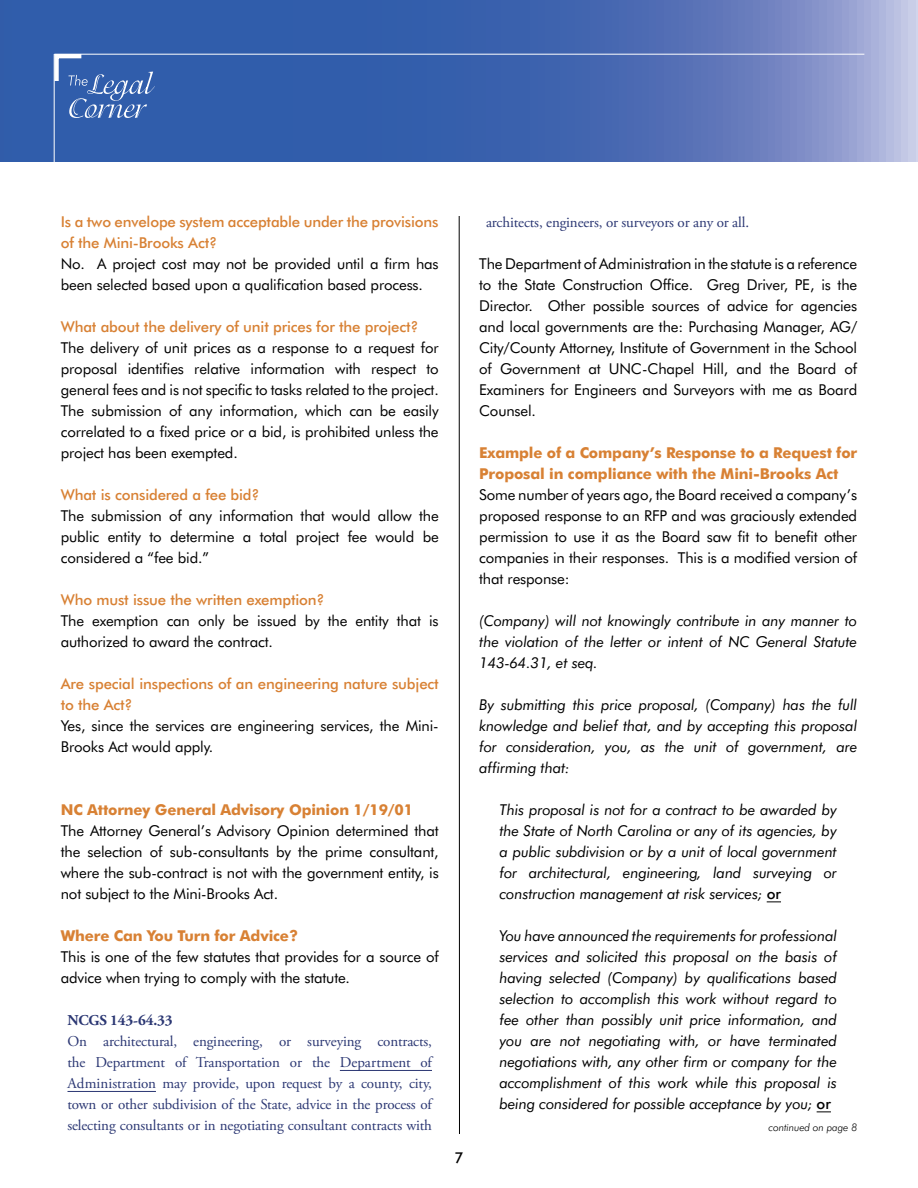
<style>
.page{position:relative;width:918px;height:1188px;background:#fff}
.page>*{position:absolute;margin:0;border:0;box-sizing:border-box;transform-origin:0 0}
.t1{font:15px/21px "Futura BT";letter-spacing:-.01em;color:#000;text-align:justify}
.t2{font:italic 15px/21px "Futura BT";letter-spacing:-.01em;color:#000;text-align:justify}
.t3{font:15px/21px "Adobe Garamond Pro";letter-spacing:-.01em;color:#2b3773;text-align:justify}
.t4{font:500 15px/21px "Futura BT";letter-spacing:-.01em;color:#d88134}
.t5{font:700 15px/21px "Futura BT";letter-spacing:-.01em;color:#d88134}
.t6{font:700 15px "Adobe Garamond Pro";letter-spacing:-.01em;color:#2b3773}
.t7{font:italic 300 10.5px "Futura BT";letter-spacing:-.01em;color:#000}
.s1{font-weight:500;font-style:normal}
</style>
<div class="page">
<svg style="left:0;top:0;width:918px;height:162px;background:#4c6eb4"></svg>
<hr style="left:340px;top:1070px;width:92px;height:1px;background:#2b3773">
<hr style="left:68px;top:1091px;width:88px;height:1px;background:#2b3773">
<svg style="left:767px;top:902px;width:14px;height:1px"></svg>
<svg style="left:817px;top:1112px;width:14px;height:1px"></svg>
<hr style="left:459px;top:216px;width:1px;height:918px;background:#000">
<hr style="left:54px;top:54px;width:810px;height:1px;background:#fff">
<hr style="left:54px;top:54px;width:1px;height:108px;background:#fff">
<svg style="left:54px;top:53px;width:101px;height:65px;background:#4e74b7"></svg>
<p class="t4" style="left:61px;top:212px;width:379px">Is a two envelope system acceptable under the provisions of the Mini-Brooks Act?</p>
<p class="t1" style="left:61px;top:254px;width:379px">No. A project cost may not be provided until a firm has been selected based upon a qualification based process.</p>
<p class="t4" style="left:61px;top:317px;width:359px">What about the delivery of unit prices for the project?</p>
<p class="t1" style="left:61px;top:338px;width:380px">The delivery of unit prices as a response to a request for proposal identifies relative information with respect to general fees and is not specific to tasks related to the project.<br>The submission of any information, which can be easily correlated to a fixed price or a bid, is prohibited unless the project has been exempted.</p>
<p class="t4" style="left:61px;top:485px;width:200px">What is considered a fee bid?</p>
<p class="t1" style="left:61px;top:506px;width:380px">The submission of any information that would allow the public entity to determine a total project fee would be considered a “fee bid.”</p>
<p class="t4" style="left:61px;top:590px;width:265px">Who must issue the written exemption?</p>
<p class="t1" style="left:61px;top:611px;width:379px">The exemption can only be issued by the entity that is authorized to award the contract.</p>
<p class="t4" style="left:61px;top:674px;width:379px">Are special inspections of an engineering nature subject to the Act?</p>
<p class="t1" style="left:61px;top:716px;width:380px">Yes, since the services are engineering services, the Mini-<br>Brooks Act would apply.</p>
<p class="t5" style="left:61px;top:800px;width:354px">NC Attorney General Advisory Opinion 1/19/01</p>
<p class="t1" style="left:61px;top:821px;width:380px">The Attorney General’s Advisory Opinion determined that the selection of sub-consultants by the prime consultant, where the sub-contract is not with the government entity, is not subject to the Mini-Brooks Act.</p>
<p class="t5" style="left:61px;top:926px;width:239px">Where Can You Turn for Advice?</p>
<p class="t1" style="left:61px;top:947px;width:380px">This is one of the few statutes that provides for a source of advice when trying to comply with the statute.</p>
<p class="t6" style="left:68px;top:1012px;width:107px">NCGS 143-64.33</p>
<p class="t3" style="left:67px;top:1032px;width:366px">On architectural, engineering, or surveying contracts, the Department of Transportation or the Department of Administration may provide, upon request by a county, city, town or other subdivision of the State, advice in the process of selecting consultants or in negotiating consultant contracts with</p>
<p class="t3" style="left:486px;top:212px;width:265px">architects, engineers, or surveyors or any or all.</p>
<p class="t1" style="left:479px;top:253px;width:380px">The Department of Administration in the statute is a reference to the State Construction Office. Greg Driver, PE, is the Director. Other possible sources of advice for agencies and local governments are the: Purchasing Manager, AG/ City/County Attorney, Institute of Government in the School of Government at UNC-Chapel Hill, and the Board of Examiners for Engineers and Surveyors with me as Board Counsel.</p>
<p class="t5" style="left:479px;top:442px;width:379px">Example of a Company’s Response to a Request for<br>Proposal in compliance with the Mini-Brooks Act</p>
<p class="t1" style="left:479px;top:484px;width:380px">Some number of years ago, the Board received a company’s proposed response to an RFP and was graciously extended permission to use it as the Board saw fit to benefit other companies in their responses. This is a modified version of that response:</p>
<p class="t2" style="left:479px;top:610px;width:379px">(Company) will not knowingly contribute in any manner to the violation of the letter or intent of NC General Statute 143-64.31, et seq.</p>
<p class="t2" style="left:479px;top:694px;width:380px">By submitting this price proposal, (Company) has the full knowledge and belief that, and by accepting this proposal for consideration, you, as the unit of government, are affirming that:</p>
<p class="t2" style="left:500px;top:799px;width:339px">This proposal is not for a contract to be awarded by the State of North Carolina or any of its agencies, by a public subdivision or by a unit of local government for architectural, engineering, land surveying or construction management at risk services; <span class="s1">or</span></p>
<p class="t2" style="left:500px;top:925px;width:339px">You have announced the requirements for professional services and solicited this proposal on the basis of having selected (Company) by qualifications based selection to accomplish this work without regard to fee other than possibly unit price information, and you are not negotiating with, or have terminated negotiations with, any other firm or company for the accomplishment of this work while this proposal is being considered for possible acceptance by you; <span class="s1">or</span></p>
<p class="t7" style="left:769px;top:1121px;width:90px">continued on page 8</p>
</div>
